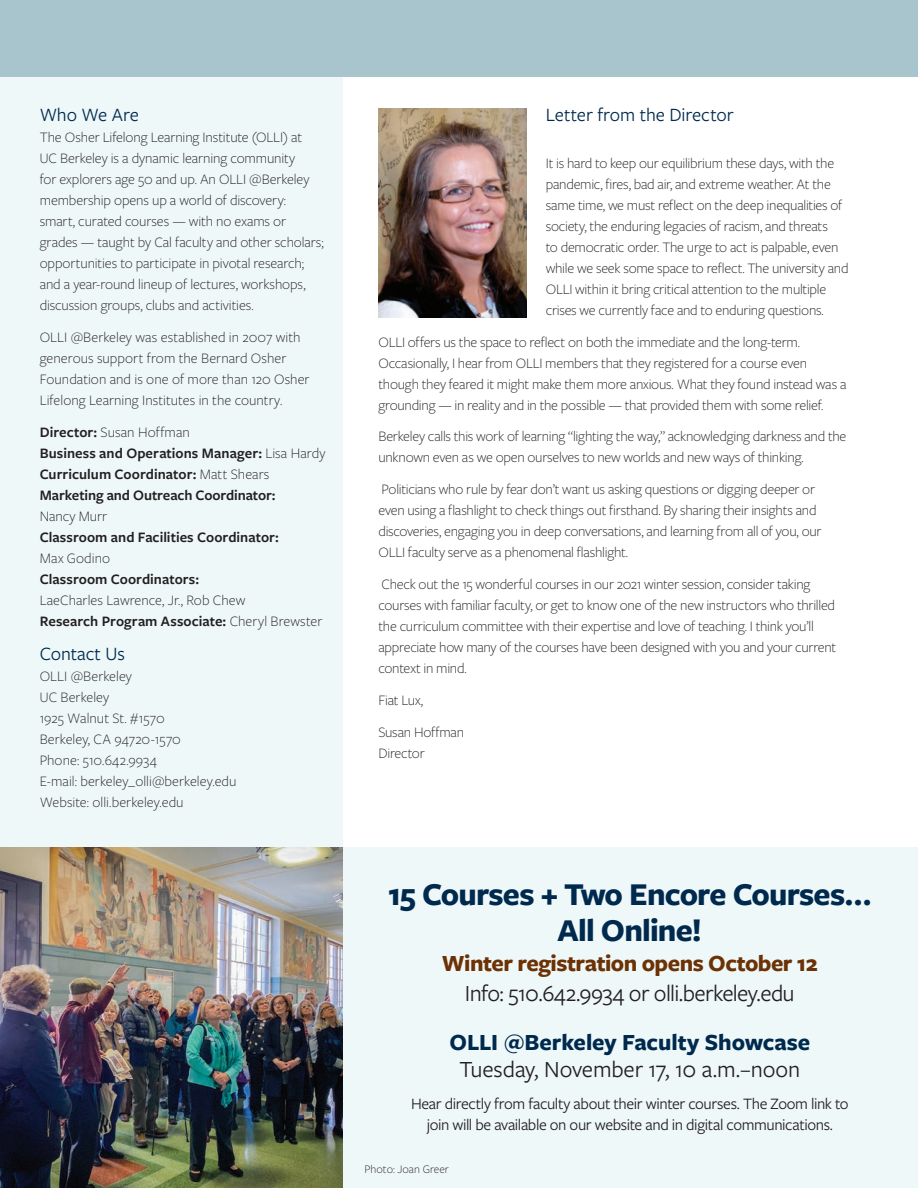
<style>
.page{position:relative;width:918px;height:1188px;background:#fff}
.page>*{position:absolute;margin:0;border:0;box-sizing:border-box;transform-origin:0 0}
.t1{font:700 33px/36px "Freight Sans Pro";letter-spacing:-.025em;color:#00294e;text-align:center}
.t2{font:24px "Freight Sans Pro";letter-spacing:-.02em;color:#231f20}
.t3{font:700 24px "Freight Sans Pro";letter-spacing:-.02em;color:#6c3205}
.t4{font:700 24px "Freight Sans Pro";letter-spacing:-.005em;color:#00294e}
.t5{font:19.5px "Freight Sans Pro";letter-spacing:-.005em;color:#00294e}
.t6{font:16.5px/21px "Freight Sans Pro";letter-spacing:-.02em;color:#231f20;text-align:center}
.t7{font:300 15px/21px "Freight Sans Pro";letter-spacing:-.015em;color:#231f20}
.t8{font:300 15px/21px "Freight Sans Pro";letter-spacing:.005em;color:#231f20}
.t9{font:600 15px/21px "Freight Sans Pro";color:#231f20}
.t10{font:300 12px "Freight Sans Pro";color:#231f20}
.s1{font-weight:300}
.s2{font-weight:600}
</style>
<div class="page">
<div style="left:0;top:77px;width:342px;height:1111px;background:#eef8f8"></div>
<div style="left:0;top:0;width:918px;height:77px;background:#a8c4cc"></div>
<div style="left:342px;top:848px;width:576px;height:340px;background:#eef8f8"></div>
<img style="left:0;top:848px;width:342px;height:340px">
<img style="left:379px;top:108px;width:148px;height:209px">
<h3 class="t5" style="left:40px;top:102px;width:101px">Who We Are</h3>
<p class="t7" style="left:40px;top:126px;width:286px">The Osher Lifelong Learning Institute (OLLI) at<br>UC Berkeley is a dynamic learning community<br>for explorers age 50 and up. An OLLI @Berkeley membership opens up a world of discovery: smart, curated courses — with no exams or grades — taught by Cal faculty and other scholars; opportunities to participate in pivotal research; and a year-round lineup of lectures, workshops, discussion groups, clubs and activities.</p>
<p class="t8" style="left:40px;top:326px;width:271px">OLLI @Berkeley was established in 2007 with generous support from the Bernard Osher Foundation and is one of more than 120 Osher Lifelong Learning Institutes in the country.</p>
<p class="t9" style="left:40px;top:421px;width:287px">Director: <span class="s1">Susan Hoffman<br></span>Business and Operations Manager: <span class="s1">Lisa Hardy </span>Curriculum Coordinator: <span class="s1">Matt Shears </span>Marketing and Outreach Coordinator:</p>
<p class="t7" style="left:40px;top:505px;width:69px">Nancy Murr</p>
<p class="t9" style="left:40px;top:526px;width:241px">Classroom and Facilities Coordinator:</p>
<p class="t8" style="left:40px;top:547px;width:72px">Max Godino</p>
<p class="t9" style="left:40px;top:568px;width:161px">Classroom Coordinators:</p>
<p class="t8" style="left:40px;top:589px;width:284px">LaeCharles Lawrence, Jr., Rob Chew<br><span class="s2">Research Program Associate:</span> Cheryl Brewster</p>
<h3 class="t5" style="left:40px;top:641px;width:87px">Contact Us</h3>
<p class="t8" style="left:40px;top:665px;width:198px">OLLI @Berkeley<br>UC Berkeley<br>1925 Walnut St. #1570<br>Berkeley, CA 94720-1570<br>Phone: 510.642.9934<br>E-mail: berkeley_olli@berkeley.edu<br>Website: olli.berkeley.edu</p>
<h3 class="t5" style="left:546px;top:102px;width:189px">Letter from the Director</h3>
<p class="t7" style="left:546px;top:152px;width:304px">It is hard to keep our equilibrium these days, with the pandemic, fires, bad air, and extreme weather. At the same time, we must reflect on the deep inequalities of society, the enduring legacies of racism, and threats<br>to democratic order. The urge to act is palpable, even while we seek some space to reflect. The university and OLLI within it bring critical attention to the multiple crises we currently face and to enduring questions.</p>
<p class="t7" style="left:378px;top:331px;width:469px">OLLI offers us the space to reflect on both the immediate and the long-term.<br>Occasionally, I hear from OLLI members that they registered for a course even though they feared it might make them more anxious. What they found instead was a grounding — in reality and in the possible — that provided them with some relief.</p>
<p class="t7" style="left:378px;top:425px;width:470px">Berkeley calls this work of learning “lighting the way,” acknowledging darkness and the unknown even as we open ourselves to new worlds and new ways of thinking.</p>
<p class="t7" style="left:378px;top:478px;width:445px">Politicians who rule by fear don’t want us asking questions or digging deeper or even using a flashlight to check things out firsthand. By sharing their insights and discoveries, engaging you in deep conversations, and learning from all of you, our OLLI faculty serve as a phenomenal flashlight.</p>
<p class="t7" style="left:378px;top:573px;width:459px">Check out the 15 wonderful courses in our 2021 winter session, consider taking courses with familiar faculty, or get to know one of the new instructors who thrilled the curriculum committee with their expertise and love of teaching. I think you’ll appreciate how many of the courses have been designed with you and your current context in mind.</p>
<p class="t7" style="left:378px;top:683px;width:87px;line-height:31.8px">Fiat Lux,<br>Susan Hoffman</p>
<p class="t7" style="left:378px;top:742px;width:48px">Director</p>
<h1 class="t1" style="left:388px;top:875px;width:485px">15 Courses + Two Encore Courses…<br>All Online!</h1>
<h2 class="t3" style="left:442px;top:946px;width:377px">Winter registration opens October 12</h2>
<h2 class="t2" style="left:465px;top:977px;width:331px">Info: 510.642.9934 or olli.berkeley.edu</h2>
<h2 class="t4" style="left:449px;top:1025px;width:362px">OLLI @Berkeley Faculty Showcase</h2>
<h2 class="t2" style="left:459px;top:1054px;width:342px">Tuesday, November 17, 10 a.m.–noon</h2>
<p class="t6" style="left:411px;top:1093px;width:439px">Hear directly from faculty about their winter courses. The Zoom link to join will be available on our website and in digital communications.</p>
<p class="t10" style="left:365px;top:1161px;width:86px">Photo: Joan Greer</p>
</div>
